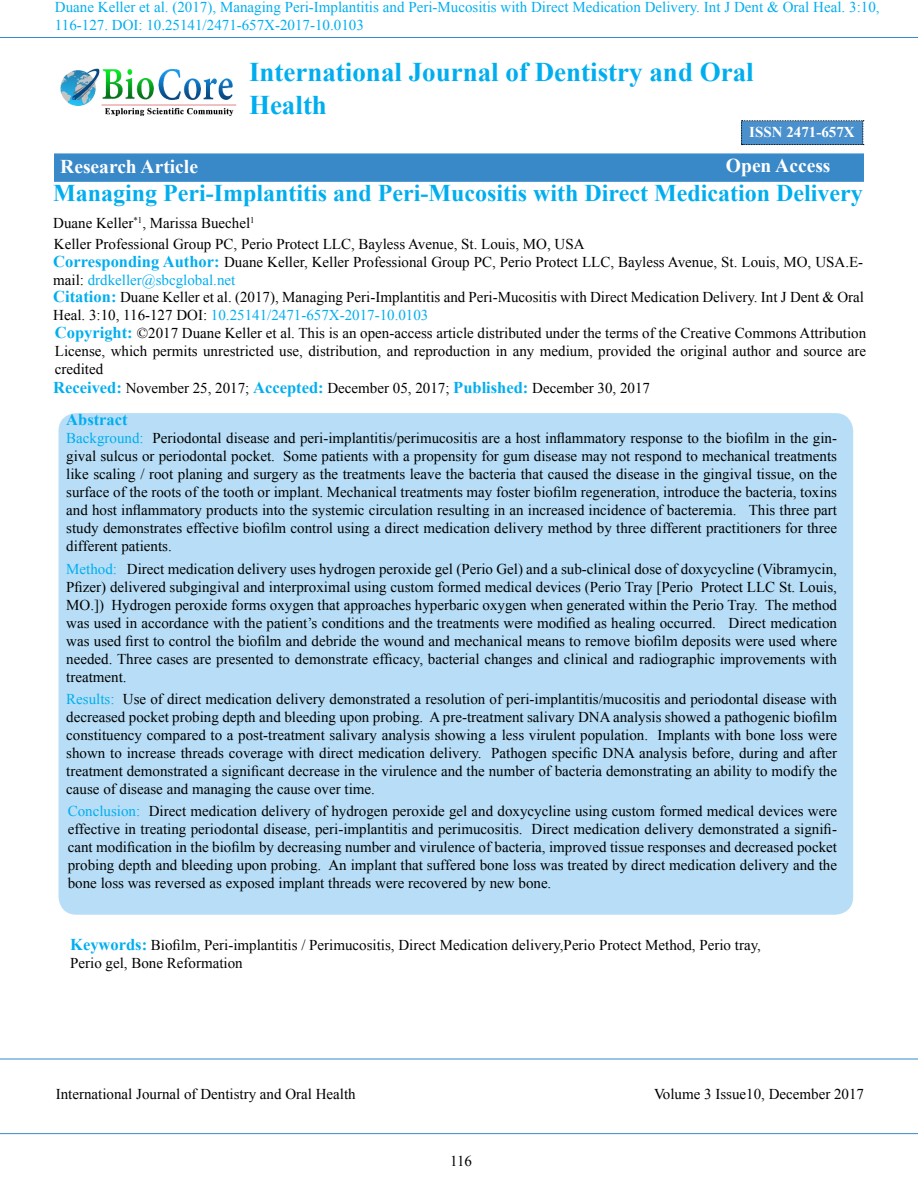
<style>
.page{position:relative;width:918px;height:1188px;background:#fff}
.page>*{position:absolute;margin:0;border:0;box-sizing:border-box;transform-origin:0 0}
.t1{font:700 27px/32.4px "Times New Roman";color:#00aeef}
.t2{font:700 24px "Times New Roman";color:#00aeef}
.t3{font:700 19.5px "Times New Roman";color:#fff}
.t4{font:700 16.5px "Times New Roman";color:#00aeef}
.t5{font:15px/18px "Times New Roman";color:#000;text-align:justify}
.t6{font:15px/18px "Times New Roman";color:#00aeef}
.t7{font:700 15px "Times New Roman";color:#fff}
.s1{font-weight:700;font-size:16.5px;color:#00aeef}
.s2{color:#00aeef}
</style>
<div class="page">
<hr style="left:0;top:37px;width:918px;height:1px;background:#378bca">
<hr style="left:0;top:1059px;width:918px;height:1px;background:#378bca">
<hr style="left:0;top:1133px;width:918px;height:1px;background:#378bca">
<div style="left:54px;top:153px;width:810px;height:29px;background:#3989c9;border:2px solid #378bca"></div>
<svg style="left:741px;top:120px;width:123px;height:25px;background:#4b8cc5"></svg>
<div style="left:58px;top:413px;width:795px;height:502px;background:#b7def6;border-radius:18px"></div>
<img style="left:60px;top:68px;width:177px;height:48px">
<p class="t6" style="left:55px;top:-3px;width:826px">Duane Keller et al. (2017), Managing Peri-Implantitis and Peri-Mucositis with Direct Medication Delivery. Int J Dent &amp; Oral Heal. 3:10,<br>116-127. DOI: 10.25141/2471-657X-2017-10.0103</p>
<h1 class="t1" style="left:249px;top:55px;width:506px">International Journal of Dentistry and Oral<br>Health</h1>
<p class="t7" style="left:749px;top:121px;width:107px">ISSN 2471-657X</p>
<h3 class="t3" style="left:60px;top:152px;width:139px">Research Article</h3>
<h3 class="t3" style="left:726px;top:151px;width:106px">Open Access</h3>
<h2 class="t2" style="left:53px;top:176px;width:811px">Managing Peri-Implantitis and Peri-Mucositis with Direct Medication Delivery</h2>
<p class="t5" style="left:53px;top:214px;width:203px">Duane Keller<sup>*1</sup>, Marissa Buechel<sup>1</sup></p>
<p class="t5" style="left:54px;top:234px;width:532px">Keller Professional Group PC, Perio Protect LLC, Bayless Avenue, St. Louis, MO, USA</p>
<p class="t5" style="left:53px;top:252px;width:814px;text-align:left"><span class="s1">Corresponding Author:</span> Duane Keller, Keller Professional Group PC, Perio Protect LLC, Bayless Avenue, St. Louis, MO, USA.E&shy;mail: <span class="s2">drdkeller@sbcglobal.net<br></span><span class="s1">Citation:</span> Duane Keller et al. (2017), Managing Peri-Implantitis and Peri-Mucositis with Direct Medication Delivery. Int J Dent &amp; Oral Heal. 3:10, 116-127 DOI: <span class="s2">10.25141/2471-657X-2017-10.0103<br></span><span class="s1">Copyright:</span> ©2017 Duane Keller et al. This is an open-access article distributed under the terms of the Creative Commons Attribution License, which permits unrestricted use, distribution, and reproduction in any medium, provided the original author and source are credited</p>
<p class="t5" style="left:53px;top:379px;width:598px"><span class="s1">Received:</span> November 25, 2017; <span class="s1">Accepted:</span> December 05, 2017; <span class="s1">Published:</span> December 30, 2017</p>
<p class="t4" style="left:66px;top:408px;width:63px">Abstract</p>
<p class="t5" style="left:66px;top:428px;width:772px"><span class="s2">Background:</span> Periodontal disease and peri-implantitis/perimucositis are a host inflammatory response to the biofilm in the gin&shy;gival sulcus or periodontal pocket. Some patients with a propensity for gum disease may not respond to mechanical treatments like scaling / root planing and surgery as the treatments leave the bacteria that caused the disease in the gingival tissue, on the surface of the roots of the tooth or implant. Mechanical treatments may foster biofilm regeneration, introduce the bacteria, toxins and host inflammatory products into the systemic circulation resulting in an increased incidence of bacteremia. This three part study demonstrates effective biofilm control using a direct medication delivery method by three different practitioners for three different patients.</p>
<p class="t5" style="left:66px;top:560px;width:772px"><span class="s2">Method:</span> Direct medication delivery uses hydrogen peroxide gel (Perio Gel) and a sub-clinical dose of doxycycline (Vibramycin, Pfizer) delivered subgingival and interproximal using custom formed medical devices (Perio Tray [Perio Protect LLC St. Louis, MO.]) Hydrogen peroxide forms oxygen that approaches hyperbaric oxygen when generated within the Perio Tray. The method was used in accordance with the patient’s conditions and the treatments were modified as healing occurred. Direct medication was used first to control the biofilm and debride the wound and mechanical means to remove biofilm deposits were used where needed. Three cases are presented to demonstrate efficacy, bacterial changes and clinical and radiographic improvements with treatment.</p>
<p class="t5" style="left:66px;top:689px;width:772px"><span class="s2">Results:</span> Use of direct medication delivery demonstrated a resolution of peri-implantitis/mucositis and periodontal disease with decreased pocket probing depth and bleeding upon probing. A pre-treatment salivary DNA analysis showed a pathogenic biofilm constituency compared to a post-treatment salivary analysis showing a less virulent population. Implants with bone loss were shown to increase threads coverage with direct medication delivery. Pathogen specific DNA analysis before, during and after treatment demonstrated a significant decrease in the virulence and the number of bacteria demonstrating an ability to modify the cause of disease and managing the cause over time.</p>
<p class="t5" style="left:68px;top:802px;width:771px"><span class="s2">Conclusion:</span> Direct medication delivery of hydrogen peroxide gel and doxycycline using custom formed medical devices were effective in treating periodontal disease, peri-implantitis and perimucositis. Direct medication delivery demonstrated a signifi&shy;cant modification in the biofilm by decreasing number and virulence of bacteria, improved tissue responses and decreased pocket probing depth and bleeding upon probing. An implant that suffered bone loss was treated by direct medication delivery and the bone loss was reversed as exposed implant threads were recovered by new bone.</p>
<p class="t5" style="left:70px;top:936px;width:692px"><span class="s1">Keywords:</span> Biofilm, Peri-implantitis / Perimucositis, Direct Medication delivery,Perio Protect Method, Perio tray,<br>Perio gel, Bone Reformation</p>
<p class="t5" style="left:56px;top:1085px;width:301px">International Journal of Dentistry and Oral Health</p>
<p class="t5" style="left:654px;top:1085px;width:212px">Volume 3 Issue10, December 2017</p>
<p class="t5" style="left:450px;top:1151px;width:23px">116</p>
</div>
